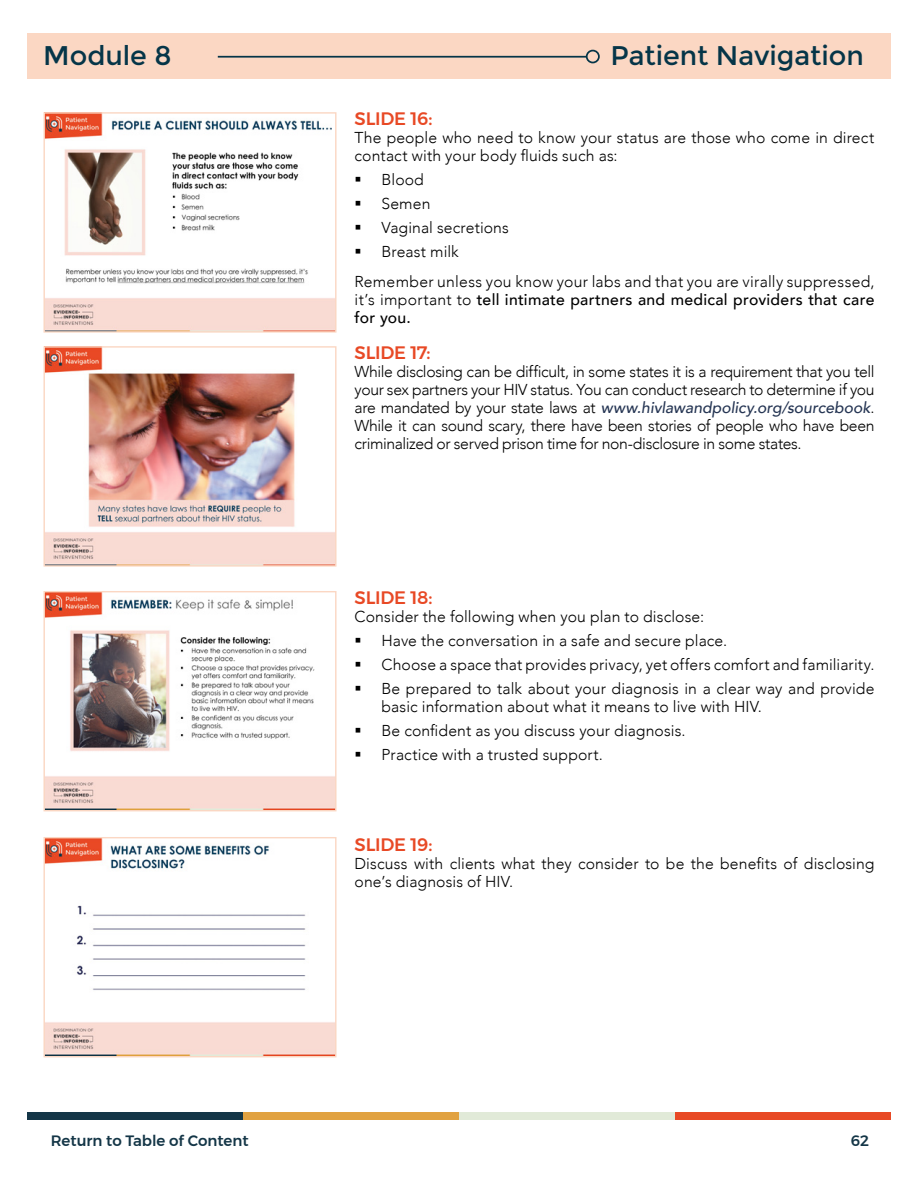
<style>
.page{position:relative;width:918px;height:1188px;background:#fff}
.page>*{position:absolute;margin:0;border:0;box-sizing:border-box;transform-origin:0 0}
.t1{font:27px "Montserrat";color:#053548}
.t2{font:500 18px "Montserrat";letter-spacing:-.01em;color:#e84925}
.t3{font:300 15.75px/18px "Avenir";letter-spacing:.005em;color:#000}
.t4{font:500 15px "Montserrat";letter-spacing:-.005em;color:#143647}
.s1{font-weight:500}
.s2{font-weight:500;font-style:italic;color:#263654}
</style>
<div class="page">
<div style="left:27px;top:33px;width:864px;height:45px;background:#fbd7c3"></div>
<div style="left:27px;top:1112px;width:216px;height:8px;background:#143647"></div>
<div style="left:243px;top:1112px;width:216px;height:8px;background:#e1a241"></div>
<div style="left:459px;top:1112px;width:216px;height:8px;background:#e1ead8"></div>
<div style="left:675px;top:1112px;width:216px;height:8px;background:#e84925"></div>
<hr style="left:218px;top:56px;width:368px;height:2px;background:#053548">
<div style="left:586px;top:50px;width:14px;height:13px;border:2px solid #053548;border-radius:50%"></div>
<img style="left:46px;top:114px;width:289px;height:217px">
<div style="left:44px;top:112px;width:293px;height:221px;border:1px solid #fbd7c3"></div>
<img style="left:46px;top:348px;width:289px;height:217px">
<div style="left:44px;top:346px;width:293px;height:221px;border:1px solid #fbd7c3"></div>
<img style="left:46px;top:593px;width:289px;height:216px">
<div style="left:44px;top:591px;width:293px;height:220px;border:1px solid #fbd7c3"></div>
<img style="left:46px;top:839px;width:289px;height:216px">
<div style="left:44px;top:837px;width:293px;height:220px;border:1px solid #fbd7c3"></div>
<h1 class="t1" style="left:43px;top:39px;width:130px">Module 8</h1>
<h1 class="t1" style="left:611px;top:39px;width:255px">Patient Navigation</h1>
<p class="t2" style="left:355px;top:105px;width:79px">SLIDE 16:</p>
<p class="t3" style="left:355px;top:129px;width:521px">The people who need to know your status are those who come in direct contact with your body fluids such as:</p>
<p class="t3" style="left:355px;top:171px;width:71px">▪ Blood</p>
<p class="t3" style="left:355px;top:195px;width:77px">▪ Semen</p>
<p class="t3" style="left:355px;top:219px;width:156px">▪ Vaginal secretions</p>
<p class="t3" style="left:355px;top:243px;width:106px">▪ Breast milk</p>
<p class="t3" style="left:355px;top:273px;width:521px;text-align:justify">Remember unless you know your labs and that you are virally suppressed, it’s important to <span class="s1">tell intimate partners and medical providers that care for you.</span></p>
<p class="t2" style="left:355px;top:339px;width:78px">SLIDE 17:</p>
<p class="t3" style="left:355px;top:363px;width:521px;text-align:justify">While disclosing can be difficult, in some states it is a requirement that you tell your sex partners your HIV status. You can conduct research to determine if you are mandated by your state laws at <span class="s2">www.hivlawandpolicy.org/sourcebook</span>.<br>While it can sound scary, there have been stories of people who have been criminalized or served prison time for non-disclosure in some states.</p>
<p class="t2" style="left:355px;top:584px;width:79px">SLIDE 18:</p>
<p class="t3" style="left:355px;top:608px;width:351px">Consider the following when you plan to disclose:</p>
<p class="t3" style="left:355px;top:632px;width:374px">▪ Have the conversation in a safe and secure place.</p>
<p class="t3" style="left:355px;top:656px;width:521px">▪ Choose a space that provides privacy, yet offers comfort and familiarity.</p>
<p class="t3" style="left:382px;top:680px;width:494px;text-indent:-27px">▪ Be prepared to talk about your diagnosis in a clear way and provide basic information about what it means to live with HIV.</p>
<p class="t3" style="left:355px;top:722px;width:333px">▪ Be confident as you discuss your diagnosis.</p>
<p class="t3" style="left:355px;top:746px;width:250px">▪ Practice with a trusted support.</p>
<p class="t2" style="left:355px;top:830px;width:79px">SLIDE 19:</p>
<p class="t3" style="left:355px;top:854px;width:521px">Discuss with clients what they consider to be the benefits of disclosing one’s diagnosis of HIV.</p>
<p class="t4" style="left:51px;top:1129px;width:199px">Return to Table of Content</p>
<p class="t4" style="left:851px;top:1129px;width:20px">62</p>
</div>
